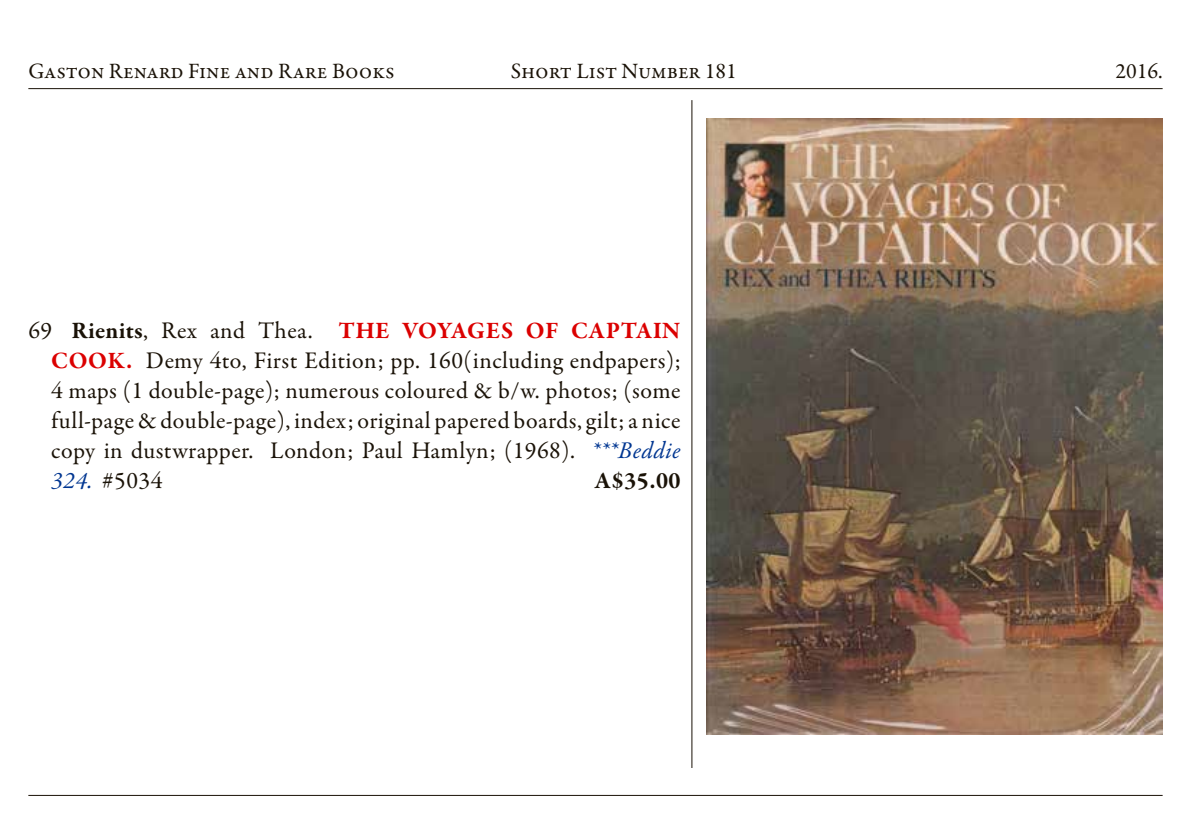
<style>
.page{position:relative;width:1191px;height:840px;background:#fff}
.page>*{position:absolute;margin:0;border:0;box-sizing:border-box;transform-origin:0 0}
.t1{font:24px/30px "Garamond Premr Pro";letter-spacing:.02em;color:#1a1207;text-align:justify}
.t2{font:700 24px "Garamond Premr Pro";color:#1a1207}
.t3{font:22px "Garamond Premr Pro";color:#1a1207}
.s1{font-weight:700}
.s2{font-weight:700;color:#db0000}
.s3{font-style:italic;color:#003691}
</style>
<div class="page">
<hr style="left:28px;top:88px;width:1134px;height:1px;background:#1a1207">
<hr style="left:28px;top:794px;width:1134px;height:1px;background:#1a1207">
<hr style="left:691px;top:100px;width:1px;height:667px;background:#1a1207">
<img style="left:706px;top:118px;width:456px;height:616px">
<p class="t3" style="left:28px;top:57px;width:368px">Gaston Renard Fine and Rare Books</p>
<p class="t3" style="left:511px;top:57px;width:228px">Short List Number 181</p>
<p class="t3" style="left:1115px;top:57px;width:49px">2016.</p>
<p class="t1" style="left:51px;top:315px;width:631px;text-indent:-23px">69 <span class="s1">Rienits</span>, Rex and Thea. <span class="s2">THE VOYAGES OF CAPTAIN COOK.</span> Demy 4to, First Edition; pp. 160(including endpapers); 4 maps (1 double-page); numerous coloured &amp; b/w. photos; (some full-page &amp; double-page), index; original papered boards, gilt; a nice copy in dustwrapper. London; Paul Hamlyn; (1968). <span class="s3">***Beddie 324.</span> #5034</p>
<p class="t2" style="left:595px;top:465px;width:87px">A$35.00</p>
</div>
